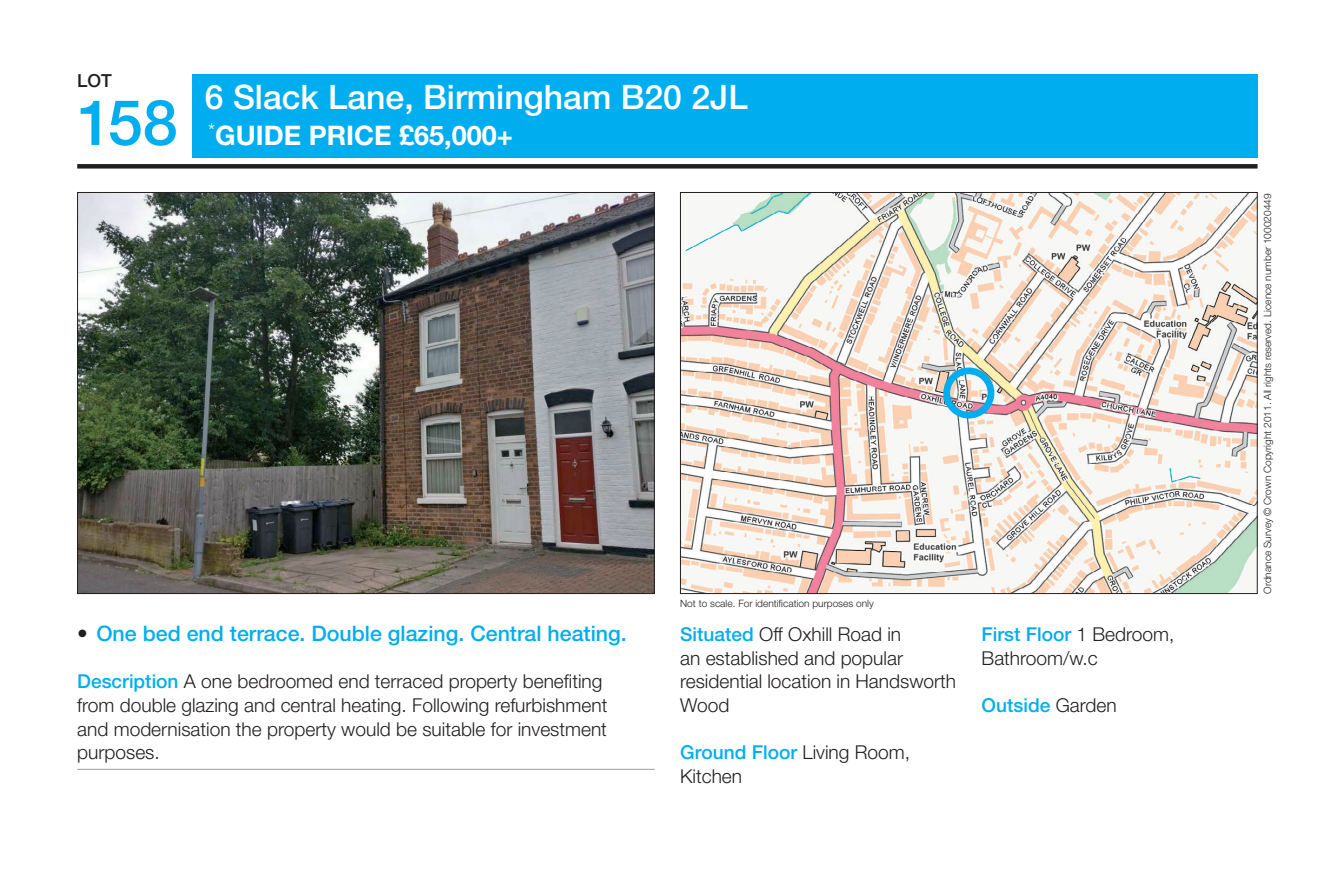
<style>
.page{position:relative;width:1334px;height:874px;background:#fff}
.page>*{position:absolute;margin:0;border:0;box-sizing:border-box;transform-origin:0 0}
.t1{font:500 63px "Helvetica Neue LT Std";color:#00aeef}
.t2{font:500 33.75px "Helvetica Neue LT Std";color:#fff}
.t3{font:700 27px "Helvetica Neue LT Std";color:#fff}
.t4{font:500 21.38px "Helvetica Neue LT Std";color:#00aeef}
.t5{font:300 19.12px/23.6px "Helvetica Neue LT Std";color:#231f20}
.t6{font:500 19.12px "Helvetica Neue LT Std";color:#00aeef}
.t7{font:500 18px "Helvetica Neue LT Std";color:#231f20}
.t8{font:300 10.12px "Helvetica Neue LT Std";color:#231f20}
.s1{color:#231f20}
.s2{font-weight:500;color:#00aeef}
.s3{font-weight:300;color:#231f20}
</style>
<div class="page">
<div style="left:192px;top:74px;width:1065px;height:83px;background:#00aeef"></div>
<div style="left:77px;top:164px;width:1180px;height:5px;background:#231f20"></div>
<hr style="left:77px;top:769px;width:577px;height:1px;background:#a8a9ad">
<img style="left:79px;top:194px;width:573px;height:398px">
<img style="left:682px;top:194px;width:573px;height:398px">
<div style="left:943px;top:367px;width:51px;height:52px;border:7px solid #00aeef;border-radius:50%"></div>
<p class="t7" style="left:77px;top:70px;width:36px">LOT</p>
<h1 class="t1" style="left:77px;top:85px;width:102px">158</h1>
<h2 class="t2" style="left:205px;top:77px;width:544px">6 Slack Lane, Birmingham B20 2JL</h2>
<h3 class="t3" style="left:208px;top:119px;width:306px"><sup>*</sup>GUIDE PRICE £65,000+</h3>
<p class="t4" style="left:77px;top:621px;width:551px"><span class="s1">•</span> One bed end terrace. Double glazing. Central heating.</p>
<p class="t5" style="left:77px;top:669px;width:531px"><span class="s2">Description</span> A one bedroomed end terraced property benefiting from double glazing and central heating. Following refurbishment and modernisation the property would be suitable for investment purposes.</p>
<p class="t8" style="left:680px;top:598px;width:195px">Not to scale. For identification purposes only</p>
<p class="t5" style="left:680px;top:622px;width:277px"><span class="s2">Situated</span> Off Oxhill Road in<br>an established and popular residential location in Handsworth<br>Wood</p>
<p class="t5" style="left:680px;top:740px;width:231px"><span class="s2">Ground Floor</span> Living Room,<br>Kitchen</p>
<p class="t5" style="left:981px;top:622px;width:194px"><span class="s2">First Floor</span> 1 Bedroom,<br>Bathroom/w.c</p>
<p class="t6" style="left:981px;top:694px;width:137px">Outside <span class="s3">Garden</span></p>
<p class="t8" style="left:1261px;top:594px;width:402px;rotate:-90deg">Ordnance Survey © Crown Copyright 2011. All rights reserved. Licence number 100020449</p>
</div>
